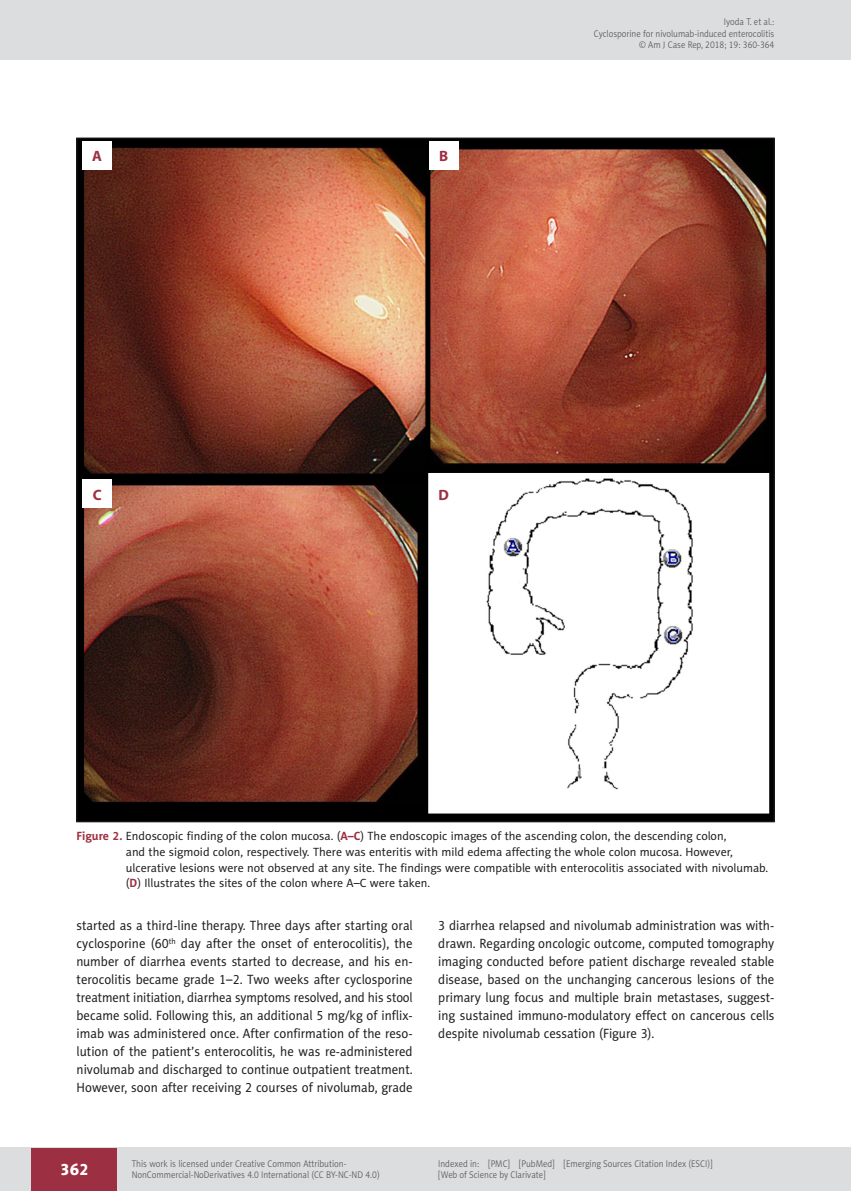
<style>
.page{position:relative;width:851px;height:1191px;background:#fff}
.page>*{position:absolute;margin:0;border:0;box-sizing:border-box;transform-origin:0 0}
.t1{font:16.5px "Naomi Sans EFN Heavy";color:#fff}
.t2{font:700 15px "Myriad Pro";color:#9d2f42}
.AJCR_Body{font:13.5px/18px "Naomi Sans EFN";color:#231f20;text-align:justify;scale:.95 1}
.AJCR_Rycina_tytul{font:12px/15.8px "Naomi Sans EFN";color:#231f20}
.AJCR_pagina_zywa{font:9.75px/11.2px "Naomi Sans EFN Light";color:#57585a;scale:.9 1}
.AJCR_pagina_sygnatur{font:9.75px "Naomi Sans EFN Light";color:#57585a;scale:.9 1}
.s1{font-weight:700;color:#9d2f42}
</style>
<div class="page">
<img style="left:79px;top:140px;width:693px;height:680px">
<div style="left:82px;top:142px;width:30px;height:28px;background:#fff"></div>
<div style="left:82px;top:480px;width:30px;height:28px;background:#fff"></div>
<div style="left:429px;top:142px;width:29px;height:28px;background:#fff"></div>
<div style="left:0;top:1148px;width:850px;height:43px;background:#dcdddf"></div>
<div style="left:32px;top:1147px;width:85px;height:43px;background:#9d2f42"></div>
<div style="left:0;top:0;width:850px;height:60px;background:#dcdddf"></div>
<hr style="left:850px;top:0;width:1px;height:60px;background:#dcdddf">
<p class="t2" style="left:92px;top:147px;width:11px">A</p>
<p class="t2" style="left:93px;top:485px;width:10px">C</p>
<p class="t2" style="left:439px;top:147px;width:11px">B</p>
<p class="t2" style="left:438px;top:485px;width:12px">D</p>
<p class="AJCR_pagina_zywa" style="left:593px;top:16px;width:202px;text-align:right">Iyoda T. et al.:<br>Cyclosporine for nivolumab-induced enterocolitis</p>
<p class="AJCR_pagina_sygnatur" style="left:639px;top:39px;width:152px">© Am J Case Rep, 2018; 19: 360-364</p>
<p class="AJCR_Rycina_tytul" style="left:126px;top:828px;width:644px;text-indent:-49px"><span class="s1">Figure 2.</span> Endoscopic finding of the colon mucosa. (<span class="s1">A–C</span>) The endoscopic images of the ascending colon, the descending colon,<br>and the sigmoid colon, respectively. There was enteritis with mild edema affecting the whole colon mucosa. However, ulcerative lesions were not observed at any site. The findings were compatible with enterocolitis associated with nivolumab. (<span class="s1">D</span>) Illustrates the sites of the colon where A–C were taken.</p>
<p class="AJCR_Body" style="left:77px;top:916px;width:355px">started as a third-line therapy. Three days after starting oral cyclosporine (60<sup>th</sup> day after the onset of enterocolitis), the number of diarrhea events started to decrease, and his en&shy;terocolitis became grade 1–2. Two weeks after cyclosporine treatment initiation, diarrhea symptoms resolved, and his stool became solid. Following this, an additional 5 mg/kg of inflix&shy;imab was administered once. After confirmation of the reso&shy;lution of the patient’s enterocolitis, he was re-administered nivolumab and discharged to continue outpatient treatment.<br>However, soon after receiving 2 courses of nivolumab, grade</p>
<p class="AJCR_Body" style="left:438px;top:916px;width:355px">3 diarrhea relapsed and nivolumab administration was with&shy;drawn. Regarding oncologic outcome, computed tomography imaging conducted before patient discharge revealed stable disease, based on the unchanging cancerous lesions of the primary lung focus and multiple brain metastases, suggest&shy;ing sustained immuno-modulatory effect on cancerous cells despite nivolumab cessation (Figure 3).</p>
<p class="t1" style="left:60px;top:1159px;width:30px">362</p>
<p class="AJCR_pagina_zywa" style="left:132px;top:1158px;width:277px">This work is licensed under Creative Common Attribution-<br>NonCommercial-NoDerivatives 4.0 International (CC BY-NC-ND 4.0)</p>
<p class="AJCR_pagina_zywa" style="left:438px;top:1158px;width:306px">Indexed in: [PMC] [PubMed] [Emerging Sources Citation Index (ESCI)] [Web of Science by Clarivate]</p>
</div>
